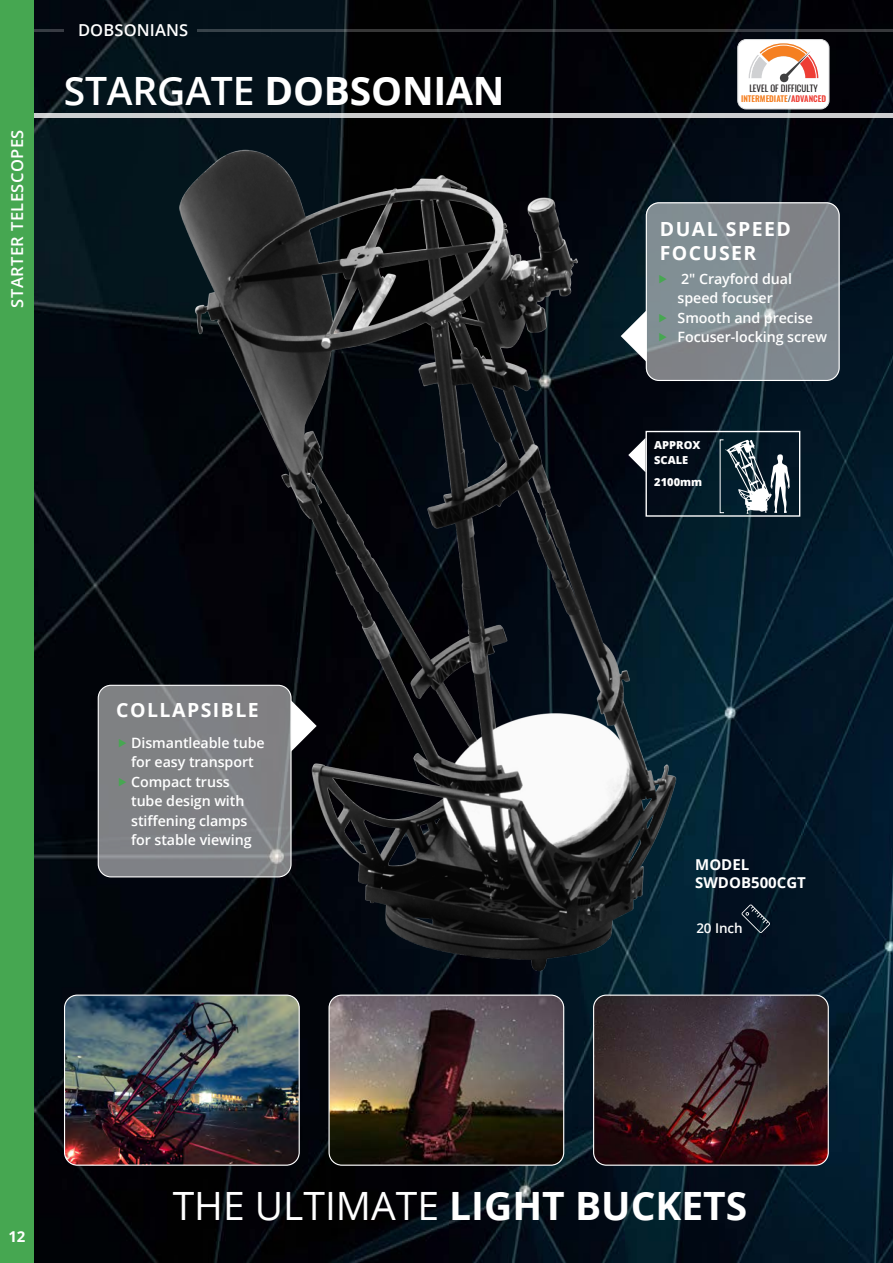
<style>
.page{position:relative;width:893px;height:1263px;background:#fff}
.page>*{position:absolute;margin:0;border:0;box-sizing:border-box;transform-origin:0 0}
.Main_Text{font:700 39px "Open Sans";color:#fff}
.t1{font:700 19.5px "Open Sans";letter-spacing:.075em;color:#fff}
.t2{font:600 16.5px "Open Sans";letter-spacing:.025em;color:#fff}
.t3{font:700 15px/18px "Open Sans";color:#fff}
.t4{font:600 14.25px/19.5px "Open Sans";letter-spacing:-.005em;color:#fff}
.t5{font:600 13.5px "Open Sans";letter-spacing:-.005em;color:#fff}
.t6{font:800 11.1px/15.1px "Open Sans";color:#fff}
.t7{font:9px "Oswald";color:#231f20}
.t8{font:600 8.25px "Oswald";color:#f57f21}
.s1{font-weight:600}
.s2{color:#404041}
.s3{color:#ee3e35}
.s4{font-weight:400}
</style>
<div class="page">
<div style="left:0;top:0;width:34px;height:1263px;background:#46a751"></div>
<img style="left:34px;top:0;width:859px;height:1263px">
<img style="left:123px;top:90px;width:630px;height:898px">
<hr style="left:34px;top:114px;width:859px;height:4px;background:#cccdcf">
<img style="left:65px;top:995px;width:234px;height:170px">
<div style="left:64px;top:994px;width:236px;height:172px;border:1px solid #fff;border-radius:13px"></div>
<img style="left:594px;top:995px;width:234px;height:170px">
<div style="left:593px;top:994px;width:236px;height:172px;border:1px solid #fff;border-radius:13px"></div>
<img style="left:329px;top:995px;width:235px;height:170px">
<div style="left:328px;top:994px;width:236px;height:172px;border:1px solid #fff;border-radius:13px"></div>
<div style="left:738px;top:40px;width:91px;height:69px;background:#fff;border-radius:9px"></div>
<svg style="left:749px;top:43px;width:69px;height:40px"></svg>
<div style="left:738px;top:39px;width:91px;height:70px;border:1px solid #dcdddf;border-radius:9px"></div>
<svg style="left:742px;top:904px;width:28px;height:29px"></svg>
<div style="left:646px;top:203px;width:193px;height:177px;background:#80888f;border-radius:13px"></div>
<svg style="left:621px;top:310px;width:25px;height:52px"></svg>
<div style="left:646px;top:202px;width:194px;height:179px;border:1px solid #fff;border-radius:13px"></div>
<svg style="left:292px;top:700px;width:25px;height:52px"></svg>
<div style="left:98px;top:685px;width:193px;height:192px;background:#7f8184;border-radius:13px"></div>
<svg style="left:628px;top:438px;width:17px;height:34px"></svg>
<svg style="left:719px;top:439px;width:71px;height:75px"></svg>
<div style="left:645px;top:431px;width:155px;height:86px;border:1px solid #fff"></div>
<hr style="left:197px;top:29px;width:696px;height:3px;background:#dcdddf">
<hr style="left:34px;top:29px;width:30px;height:3px;background:#dcdddf">
<p class="t2" style="left:6px;top:308px;width:179px;rotate:-90deg">STARTER TELESCOPES</p>
<p class="t2" style="left:78px;top:19px;width:112px">DOBSONIANS</p>
<p class="Main_Text" style="left:64px;top:63px;width:442px"><span class="s1">STARGATE</span> DOBSONIAN</p>
<p class="t1" style="left:116px;top:696px;width:144px">COLLAPSIBLE</p>
<p class="t4" style="left:131px;top:732px;width:135px">Dismantleable tube for easy transport</p>
<p class="t4" style="left:131px;top:771px;width:122px">Compact truss tube design with stiffening clamps for stable viewing</p>
<p class="t7" style="left:749px;top:82px;width:70px">LEVEL OF DIFFICULTY</p>
<p class="t8" style="left:741px;top:93px;width:87px">INTERMEDIATE<span class="s2">/</span><span class="s3">ADVANCED</span></p>
<p class="t1" style="left:660px;top:216px;width:133px">DUAL SPEED</p>
<p class="t1" style="left:660px;top:239px;width:98px">FOCUSER</p>
<p class="t4" style="left:678px;top:268px;width:116px">2″ Crayford dual speed focuser</p>
<p class="t4" style="left:678px;top:307px;width:137px">Smooth and precise</p>
<p class="t4" style="left:678px;top:327px;width:151px">Focuser-locking screw</p>
<p class="t6" style="left:654px;top:437px;width:48px">APPROX<br>SCALE</p>
<p class="t6" style="left:654px;top:474px;width:49px">2100mm</p>
<p class="t3" style="left:695px;top:855px;width:112px">MODEL<br>SWDOB500CGT</p>
<p class="t5" style="left:696px;top:919px;width:48px">20 Inch</p>
<p class="t3" style="left:8px;top:1227px;width:19px">12</p>
<p class="Main_Text" style="left:173px;top:1178px;width:576px"><span class="s4">THE ULTIMATE</span> LIGHT BUCKETS</p>
</div>
